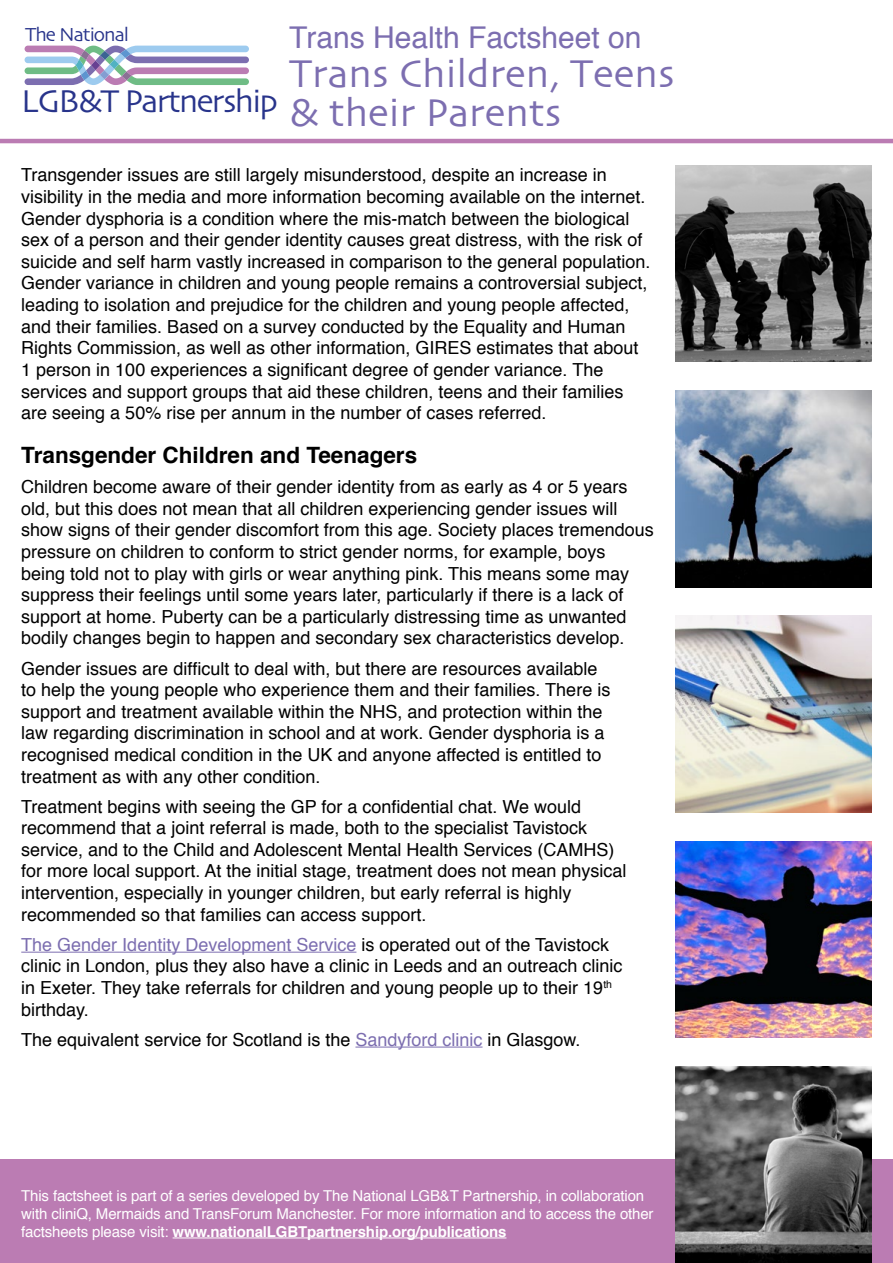
<style>
.page{position:relative;width:893px;height:1263px;background:#fff}
.page>*{position:absolute;margin:0;border:0;box-sizing:border-box;transform-origin:0 0}
.t1{font:40.5px/39px "Skia";color:#7c6eb0}
.t2{font:33px "Skia";letter-spacing:-.05em;color:#28348b}
.t3{font:30px "Helvetica";color:#7c6eb0}
.t4{font:700 22.5px "Helvetica";color:#000}
.t5{font:19.8px "Skia";letter-spacing:-.05em;color:#28348b}
.t6{font:18px/21.6px "Helvetica";color:#000}
.t7{font:15px/18px "Helvetica";letter-spacing:-.01em;color:#fff}
.s1{color:#7c6eb0}
.s2{font-weight:700}
</style>
<div class="page">
<img style="left:675px;top:165px;width:197px;height:197px">
<img style="left:675px;top:390px;width:197px;height:197px">
<hr style="left:0;top:139px;width:893px;height:4px;background:#bb7cb3">
<div style="left:0;top:1160px;width:893px;height:103px;background:#bb7cb3"></div>
<svg style="left:25px;top:46px;width:224px;height:39px"></svg>
<hr style="left:21px;top:952px;width:335px;height:1px;background:#7c6eb0">
<hr style="left:355px;top:1046px;width:128px;height:1px;background:#7c6eb0">
<hr style="left:173px;top:1237px;width:333px;height:1px;background:#fff">
<img style="left:675px;top:616px;width:197px;height:196px">
<img style="left:675px;top:841px;width:197px;height:197px">
<img style="left:675px;top:1066px;width:197px;height:197px">
<p class="t5" style="left:25px;top:23px;width:106px">The National</p>
<h2 class="t2" style="left:21px;top:81px;width:258px">LGB&amp;T Partnership</h2>
<h3 class="t3" style="left:289px;top:14px;width:354px">Trans Health Factsheet on</h3>
<h1 class="t1" style="left:289px;top:56px;width:387px">Trans Children, Teens &amp; their Parents</h1>
<p class="t6" style="left:21px;top:165px;width:631px">Transgender issues are still largely misunderstood, despite an increase in visibility in the media and more information becoming available on the internet.<br>Gender dysphoria is a condition where the mis-match between the biological sex of a person and their gender identity causes great distress, with the risk of suicide and self harm vastly increased in comparison to the general population.<br>Gender variance in children and young people remains a controversial subject, leading to isolation and prejudice for the children and young people affected, and their families. Based on a survey conducted by the Equality and Human Rights Commission, as well as other information, GIRES estimates that about 1 person in 100 experiences a significant degree of gender variance. The services and support groups that aid these children, teens and their families are seeing a 50% rise per annum in the number of cases referred.</p>
<p class="t4" style="left:21px;top:437px;width:397px">Transgender Children and Teenagers</p>
<p class="t6" style="left:21px;top:477px;width:634px">Children become aware of their gender identity from as early as 4 or 5 years old, but this does not mean that all children experiencing gender issues will show signs of their gender discomfort from this age. Society places tremendous pressure on children to conform to strict gender norms, for example, boys being told not to play with girls or wear anything pink. This means some may suppress their feelings until some years later, particularly if there is a lack of support at home. Puberty can be a particularly distressing time as unwanted bodily changes begin to happen and secondary sex characteristics develop.</p>
<p class="t6" style="left:21px;top:658px;width:591px">Gender issues are difficult to deal with, but there are resources available to help the young people who experience them and their families. There is support and treatment available within the NHS, and protection within the law regarding discrimination in school and at work. Gender dysphoria is a recognised medical condition in the UK and anyone affected is entitled to treatment as with any other condition.</p>
<p class="t6" style="left:21px;top:796px;width:607px">Treatment begins with seeing the GP for a confidential chat. We would recommend that a joint referral is made, both to the specialist Tavistock service, and to the Child and Adolescent Mental Health Services (CAMHS) for more local support. At the initial stage, treatment does not mean physical intervention, especially in younger children, but early referral is highly recommended so that families can access support.</p>
<p class="t6" style="left:21px;top:934px;width:603px"><span class="s1">The Gender Identity Development Service</span> is operated out of the Tavistock clinic in London, plus they also have a clinic in Leeds and an outreach clinic in Exeter. They take referrals for children and young people up to their 19<sup>th </sup>birthday.</p>
<p class="t6" style="left:21px;top:1029px;width:561px">The equivalent service for Scotland is the <span class="s1">Sandyford clinic</span> in Glasgow.</p>
<p class="t7" style="left:21px;top:1187px;width:634px">This factsheet is part of a series developed by The National LGB&amp;T Partnership, in collaboration with cliniQ, Mermaids and TransForum Manchester. For more information and to access the other factsheets please visit: <span class="s2">www.nationalLGBTpartnership.org/publications</span></p>
</div>
